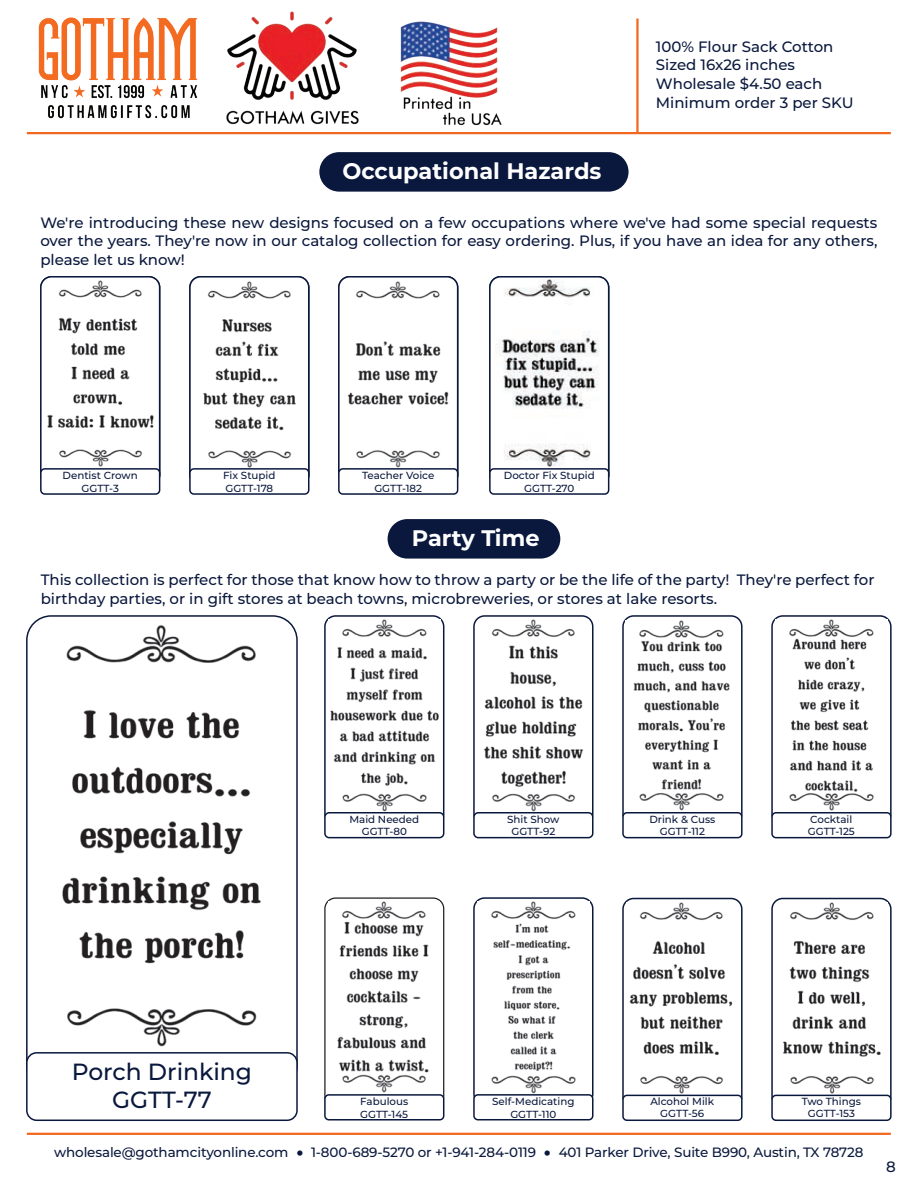
<style>
.page{position:relative;width:918px;height:1188px;background:#fff}
.page>*{position:absolute;margin:0;border:0;box-sizing:border-box;transform-origin:0 0}
.t1{font:500 23.4px/28px "Montserrat";color:#0a183d;text-align:center}
.t2{font:700 22.5px "Montserrat";color:#fff}
.t3{font:500 15px/18.9px "Montserrat";color:#0a183d}
.t4{font:500 13.5px "Montserrat";letter-spacing:-.01em;color:#0a183d}
.t5{font:500 10.35px/12.3px "Montserrat";color:#0a183d;text-align:center}
.s1{font-size:28.8px}
</style>
<div class="page">
<hr style="left:27px;top:1133px;width:864px;height:2px;background:#f36821">
<hr style="left:27px;top:132px;width:864px;height:2px;background:#f36821">
<hr style="left:636px;top:18px;width:3px;height:115px;background:#f36821">
<div style="left:622px;top:898px;width:121px;height:210px;border:2px solid #0a183d;border-radius:11px"></div>
<div style="left:623px;top:1095px;width:119px;height:25px;background:#fff;border-radius:4px"></div>
<div style="left:622px;top:1095px;width:121px;height:26px;border:2px solid #0a183d;border-radius:4px"></div>
<img style="left:629px;top:902px;width:104px;height:191px">
<div style="left:388px;top:519px;width:172px;height:40px;background:#0a183d;border-radius:20px"></div>
<div style="left:319px;top:152px;width:310px;height:40px;background:#0a183d;border-radius:20px"></div>
<div style="left:771px;top:898px;width:121px;height:210px;border:2px solid #0a183d;border-radius:11px"></div>
<div style="left:772px;top:1095px;width:119px;height:25px;background:#fff;border-radius:4px"></div>
<div style="left:771px;top:1095px;width:121px;height:26px;border:2px solid #0a183d;border-radius:4px"></div>
<img style="left:783px;top:902px;width:98px;height:192px">
<div style="left:40px;top:276px;width:120px;height:210px;border:2px solid #0a183d;border-radius:11px"></div>
<div style="left:41px;top:469px;width:119px;height:25px;background:#fff;border-radius:4px"></div>
<div style="left:40px;top:468px;width:120px;height:27px;border:2px solid #0a183d;border-radius:4px"></div>
<img style="left:47px;top:281px;width:107px;height:186px">
<div style="left:189px;top:276px;width:120px;height:210px;border:2px solid #0a183d;border-radius:11px"></div>
<div style="left:190px;top:469px;width:119px;height:25px;background:#fff;border-radius:4px"></div>
<div style="left:189px;top:468px;width:120px;height:27px;border:2px solid #0a183d;border-radius:4px"></div>
<img style="left:203px;top:281px;width:93px;height:186px">
<div style="left:338px;top:276px;width:120px;height:210px;border:2px solid #0a183d;border-radius:11px"></div>
<div style="left:339px;top:469px;width:119px;height:25px;background:#fff;border-radius:4px"></div>
<div style="left:338px;top:468px;width:120px;height:27px;border:2px solid #0a183d;border-radius:4px"></div>
<img style="left:347px;top:281px;width:102px;height:186px">
<div style="left:489px;top:276px;width:120px;height:210px;border:2px solid #0a183d;border-radius:11px"></div>
<div style="left:490px;top:469px;width:119px;height:25px;background:#fff;border-radius:4px"></div>
<div style="left:489px;top:468px;width:120px;height:27px;border:2px solid #0a183d;border-radius:4px"></div>
<img style="left:495px;top:280px;width:105px;height:187px">
<div style="left:473px;top:615px;width:121px;height:210px;border:2px solid #0a183d;border-radius:11px"></div>
<div style="left:474px;top:813px;width:119px;height:25px;background:#fff;border-radius:4px"></div>
<div style="left:473px;top:812px;width:121px;height:26px;border:2px solid #0a183d;border-radius:4px"></div>
<img style="left:483px;top:619px;width:101px;height:192px">
<div style="left:324px;top:615px;width:120px;height:210px;border:2px solid #0a183d;border-radius:11px"></div>
<div style="left:325px;top:813px;width:119px;height:25px;background:#fff;border-radius:4px"></div>
<div style="left:324px;top:812px;width:120px;height:26px;border:2px solid #0a183d;border-radius:4px"></div>
<img style="left:330px;top:620px;width:111px;height:191px">
<div style="left:26px;top:615px;width:272px;height:476px;border:2px solid #0a183d;border-radius:24px"></div>
<div style="left:27px;top:1053px;width:270px;height:67px;background:#fff;border-radius:10px"></div>
<div style="left:26px;top:1052px;width:272px;height:69px;border:2px solid #0a183d;border-radius:10px"></div>
<img style="left:62px;top:625px;width:199px;height:422px">
<div style="left:622px;top:615px;width:121px;height:210px;border:2px solid #0a183d;border-radius:11px"></div>
<div style="left:623px;top:813px;width:119px;height:25px;background:#fff;border-radius:4px"></div>
<div style="left:622px;top:812px;width:121px;height:26px;border:2px solid #0a183d;border-radius:4px"></div>
<img style="left:633px;top:620px;width:97px;height:191px">
<div style="left:771px;top:615px;width:121px;height:210px;border:2px solid #0a183d;border-radius:11px"></div>
<div style="left:772px;top:813px;width:119px;height:25px;background:#fff;border-radius:4px"></div>
<div style="left:771px;top:812px;width:121px;height:26px;border:2px solid #0a183d;border-radius:4px"></div>
<img style="left:789px;top:619px;width:85px;height:191px">
<div style="left:324px;top:897px;width:120px;height:210px;border:1px solid #231f20;border-radius:11px"></div>
<div style="left:325px;top:1095px;width:119px;height:25px;background:#fff;border-radius:4px"></div>
<div style="left:324px;top:1094px;width:120px;height:27px;border:2px solid #0a183d;border-radius:4px"></div>
<img style="left:337px;top:902px;width:92px;height:190px">
<div style="left:473px;top:897px;width:121px;height:208px;border:2px solid #0a183d;border-radius:11px"></div>
<div style="left:474px;top:1095px;width:119px;height:25px;background:#fff;border-radius:4px"></div>
<div style="left:473px;top:1094px;width:121px;height:26px;border:2px solid #0a183d;border-radius:4px"></div>
<img style="left:491px;top:902px;width:85px;height:191px">
<img style="left:38px;top:17px;width:160px;height:102px">
<img style="left:226px;top:11px;width:133px;height:114px">
<img style="left:400px;top:21px;width:102px;height:105px">
<h2 class="t2" style="left:342px;top:155px;width:261px">Occupational Hazards</h2>
<p class="t3" style="left:656px;top:36px;width:199px">100% Flour Sack Cotton<br>Sized 16x26 inches<br>Wholesale $4.50 each<br>Minimum order 3 per SKU</p>
<p class="t3" style="left:40px;top:212px;width:839px;text-align:justify">We're introducing these new designs focused on a few occupations where we've had some special requests over the years. They're now in our catalog collection for easy ordering. Plus, if you have an idea for any others, please let us know!</p>
<p class="t5" style="left:63px;top:469px;width:77px">Dentist Crown<br>GGTT-3</p>
<p class="t5" style="left:223px;top:469px;width:54px;text-align:left">Fix Stupid<br>GGTT-178</p>
<p class="t5" style="left:362px;top:469px;width:74px">Teacher Voice<br>GGTT-182</p>
<p class="t5" style="left:504px;top:469px;width:92px">Doctor Fix Stupid<br>GGTT-270</p>
<h2 class="t2" style="left:412px;top:522px;width:129px">Party Time</h2>
<p class="t3" style="left:41px;top:570px;width:835px">This collection is perfect for those that know how to throw a party or be the life of the party! They're perfect for birthday parties, or in gift stores at beach towns, microbreweries, or stores at lake resorts.</p>
<p class="t5" style="left:349px;top:813px;width:71px">Maid Needed<br>GGTT-80</p>
<p class="t5" style="left:507px;top:813px;width:54px">Shit Show<br>GGTT-92</p>
<p class="t5" style="left:649px;top:813px;width:67px">Drink &amp; Cuss<br>GGTT-112</p>
<p class="t5" style="left:808px;top:813px;width:49px;text-align:left">Cocktail<br>GGTT-125</p>
<h1 class="t1" style="left:72px;top:1057px;width:182px">Porch Drinking<br>GGTT-77</h1>
<p class="t5" style="left:360px;top:1095px;width:50px;text-align:left">Fabulous<br>GGTT-145</p>
<p class="t5" style="left:492px;top:1095px;width:84px">Self-Medicating<br>GGTT-110</p>
<p class="t5" style="left:650px;top:1095px;width:65px">Alcohol Milk<br>GGTT-56</p>
<p class="t5" style="left:802px;top:1095px;width:61px">Two Things<br>GGTT-153</p>
<p class="t4" style="left:54px;top:1143px;width:811px">wholesale@gothamcityonline.com <span class="s1">•</span> 1-800-689-5270 or +1-941-284-0119 <span class="s1">•</span> 401 Parker Drive, Suite B990, Austin, TX 78728</p>
<p class="t3" style="left:886px;top:1157px;width:11px">8</p>
</div>
